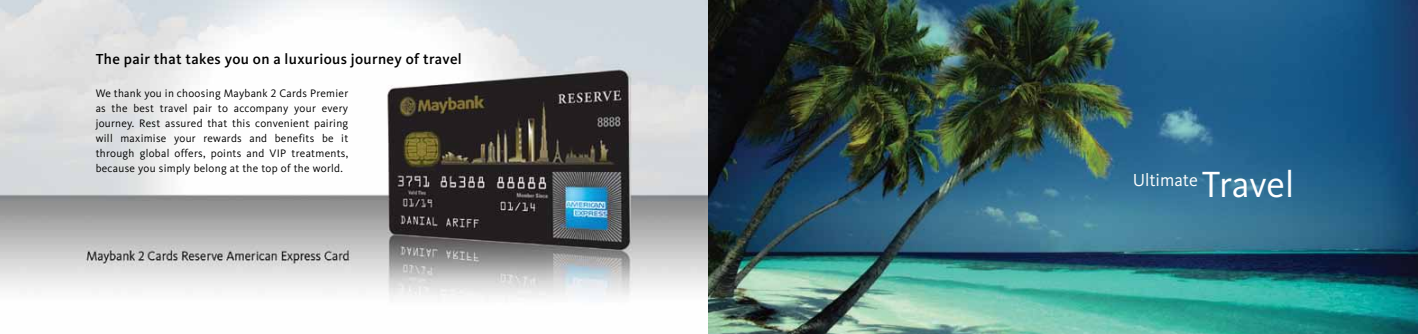
<style>
.page{position:relative;width:1418px;height:334px;background:#fff}
.page>*{position:absolute;margin:0;border:0;box-sizing:border-box;transform-origin:0 0}
.t1{font:18px "Kievit OT";color:#fff}
.t2{font:500 15px "Kievit OT";letter-spacing:.025em;color:#000}
.t3{font:11.25px/15px "Kievit OT";letter-spacing:.025em;color:#000;text-align:justify}
.s1{font-size:37.62px}
</style>
<div class="page">
<img style="left:0;top:0;width:1417px;height:333px">
<h2 class="t2" style="left:96px;top:50px;width:367px">The pair that takes you on a luxurious journey of travel</h2>
<p class="t3" style="left:96px;top:85px;width:254px">We thank you in choosing Maybank 2 Cards Premier as the best travel pair to accompany your every journey. Rest assured that this convenient pairing will maximise your rewards and benefits be it through global offers, points and VIP treatments, because you simply belong at the top of the world.</p>
<h1 class="t1" style="left:1132px;top:169px;width:163px">Ultimate <span class="s1">Travel</span></h1>
</div>
